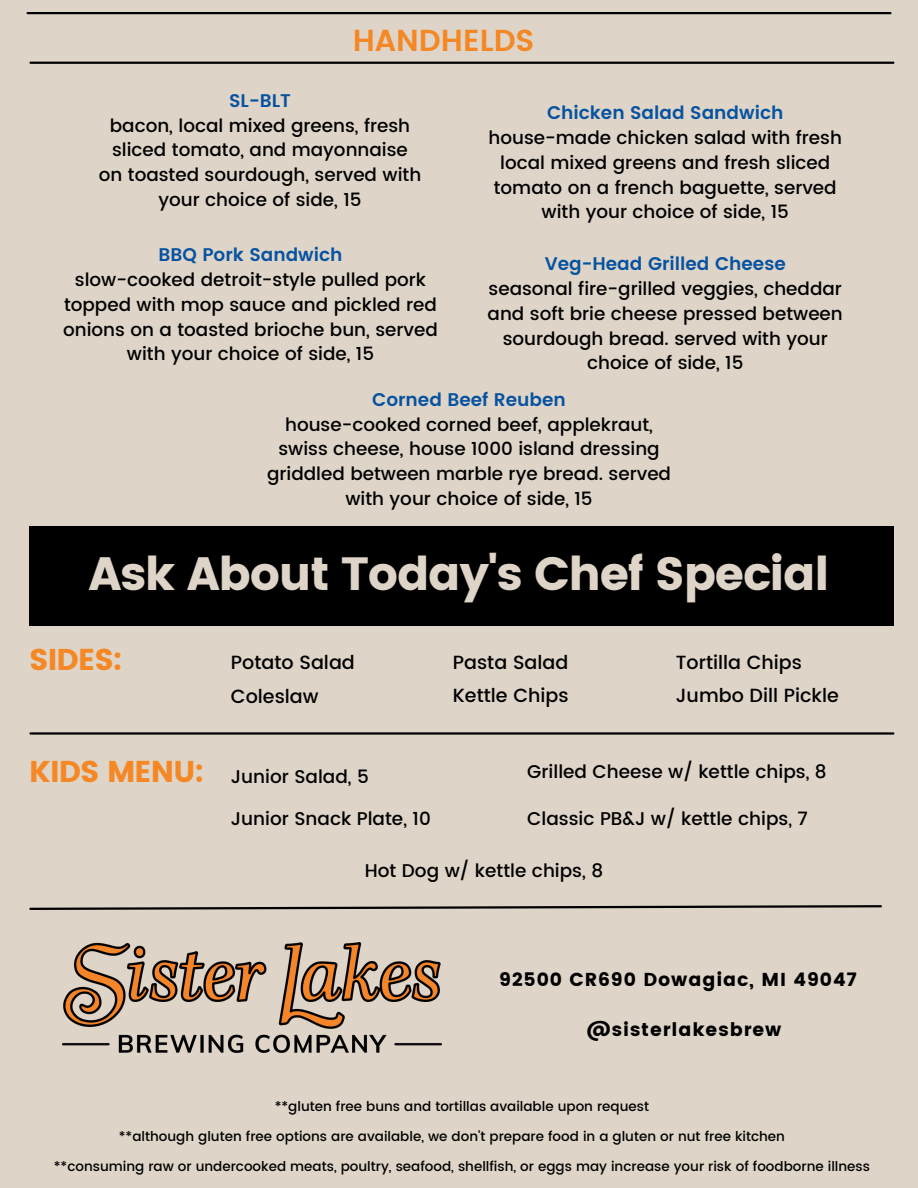
<style>
.page{position:relative;width:918px;height:1188px;background:#ded4c7}
.page>*{position:absolute;margin:0;border:0;box-sizing:border-box;transform-origin:0 0}
.t1{font:46.65px "Poppins";letter-spacing:-.03em;color:#ded4c7}
.t2{font:600 30.3px "Poppins";color:#f58824}
.t3{font:30px "Poppins";letter-spacing:-.03em;color:#f58824}
.t4{font:500 19.05px "Poppins";color:#000}
.t5{font:18.75px "Poppins";letter-spacing:.05em;color:#000}
.t6{font:500 18.45px "Poppins";color:#000}
.t7{font:500 18.3px/24.8px "Poppins";color:#000;text-align:center}
.t8{font:600 18.3px "Poppins";color:#0753a1}
.t9{font:500 13.5px "Poppins";color:#000}
</style>
<div class="page">
<div style="left:29px;top:527px;width:865px;height:99px;background:#000"></div>
<hr style="left:28px;top:12px;width:863px;height:2px;background:#000">
<hr style="left:31px;top:732px;width:862px;height:3px;background:#000">
<img style="left:63px;top:943px;width:379px;height:110px">
<svg style="left:29px;top:905px;width:853px;height:5px"></svg>
<hr style="left:31px;top:62px;width:862px;height:2px;background:#000">
<p class="t2" style="left:353px;top:23px;width:183px">HANDHELDS</p>
<p class="t8" style="left:229px;top:90px;width:63px">SL-BLT</p>
<p class="t7" style="left:99px;top:113px;width:324px">bacon, local mixed greens, fresh sliced tomato, and mayonnaise on toasted sourdough, served with your choice of side, 15</p>
<p class="t8" style="left:547px;top:102px;width:238px">Chicken Salad Sandwich</p>
<p class="t7" style="left:489px;top:125px;width:355px">house-made chicken salad with fresh local mixed greens and fresh sliced tomato on a french baguette, served with your choice of side, 15</p>
<p class="t8" style="left:159px;top:244px;width:185px">BBQ Pork Sandwich</p>
<p class="t7" style="left:63px;top:267px;width:376px">slow-cooked detroit-style pulled pork topped with mop sauce and pickled red onions on a toasted brioche bun, served with your choice of side, 15</p>
<p class="t8" style="left:545px;top:253px;width:243px">Veg-Head Grilled Cheese</p>
<p class="t7" style="left:488px;top:276px;width:357px;text-align:left">seasonal fire-grilled veggies, cheddar and soft brie cheese pressed between</p>
<p class="t7" style="left:503px;top:326px;width:327px">sourdough bread. served with your choice of side, 15</p>
<p class="t8" style="left:372px;top:389px;width:195px">Corned Beef Reuben</p>
<p class="t7" style="left:267px;top:412px;width:405px">house-cooked corned beef, applekraut, swiss cheese, house 1000 island dressing griddled between marble rye bread. served with your choice of side, 15</p>
<p class="t1" style="left:89px;top:546px;width:742px">Ask About Today's Chef Special</p>
<p class="t3" style="left:29px;top:642px;width:95px">SIDES:</p>
<p class="t3" style="left:29px;top:754px;width:176px">KIDS MENU:</p>
<p class="t4" style="left:231px;top:651px;width:125px">Potato Salad</p>
<p class="t4" style="left:231px;top:685px;width:89px">Coleslaw</p>
<p class="t6" style="left:231px;top:766px;width:140px">Junior Salad, 5</p>
<p class="t4" style="left:453px;top:651px;width:117px">Pasta Salad</p>
<p class="t4" style="left:453px;top:684px;width:117px">Kettle Chips</p>
<p class="t4" style="left:676px;top:651px;width:128px">Tortilla Chips</p>
<p class="t4" style="left:676px;top:684px;width:165px">Jumbo Dill Pickle</p>
<p class="t6" style="left:527px;top:761px;width:301px">Grilled Cheese w/ kettle chips, 8</p>
<p class="t6" style="left:231px;top:808px;width:201px">Junior Snack Plate, 10</p>
<p class="t6" style="left:527px;top:807px;width:282px">Classic PB&amp;J w/ kettle chips, 7</p>
<p class="t6" style="left:365px;top:860px;width:240px">Hot Dog w/ kettle chips, 8</p>
<p class="t5" style="left:499px;top:968px;width:359px">92500 CR690 Dowagiac, MI 49047</p>
<p class="t5" style="left:587px;top:1018px;width:196px">@sisterlakesbrew</p>
<p class="t9" style="left:275px;top:1098px;width:376px">**gluten free buns and tortillas available upon request</p>
<p class="t9" style="left:119px;top:1128px;width:668px">**although gluten free options are available, we don't prepare food in a gluten or nut free kitchen</p>
<p class="t9" style="left:54px;top:1159px;width:818px">**consuming raw or undercooked meats, poultry, seafood, shellfish, or eggs may increase your risk of foodborne illness</p>
</div>
